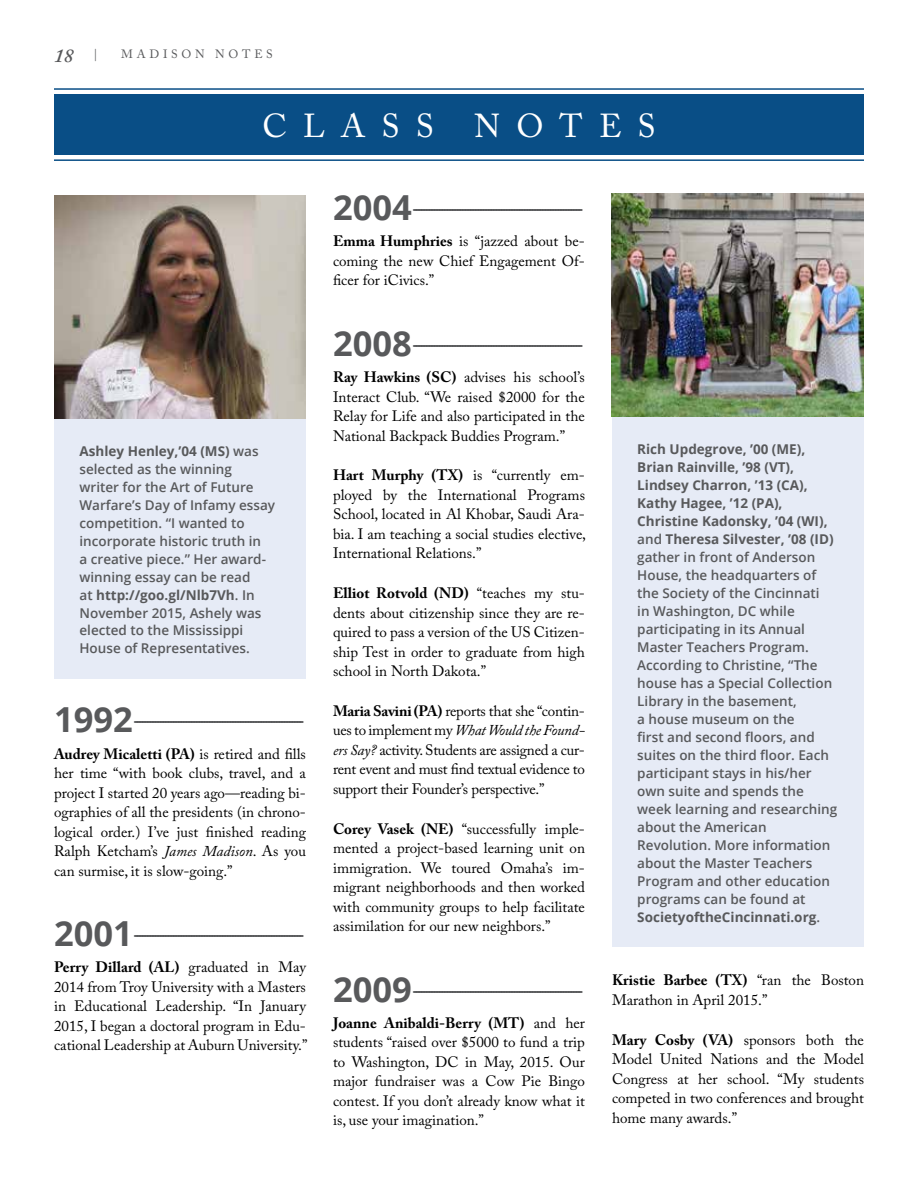
<style>
.page{position:relative;width:918px;height:1188px;background:#fff}
.page>*{position:absolute;margin:0;border:0;box-sizing:border-box;transform-origin:0 0}
.t1{font:700 34.5px "Open Sans";color:#58595b}
.t2{font:33px "Adobe Caslon Pro";letter-spacing:.49em;color:#fff}
.t3{font:italic 600 19.5px "Adobe Caslon Pro";color:#58595b}
.t4{font:15px/19.5px "Adobe Caslon Pro";color:#000;text-align:justify}
.t5{font:700 15px "Open Sans";color:#58595b}
.t6{font:600 13.5px/18px "Open Sans";color:#58595b}
.t7{font:12px "Adobe Caslon Pro";letter-spacing:.315em;color:#58595b}
.s1{font-weight:700}
.s2{font-style:italic}
</style>
<div class="page">
<div style="left:54px;top:94px;width:810px;height:61px;background:#094e86"></div>
<hr style="left:54px;top:88px;width:810px;height:2px;background:#094e86">
<hr style="left:54px;top:159px;width:810px;height:2px;background:#094e86">
<div style="left:54px;top:418px;width:252px;height:261px;background:#e6ebf6"></div>
<div style="left:612px;top:416px;width:252px;height:531px;background:#e6ebf6"></div>
<img style="left:54px;top:195px;width:252px;height:223px">
<img style="left:612px;top:193px;width:252px;height:223px">
<h3 class="t3" style="left:54px;top:44px;width:21px">18</h3>
<p class="t7" style="left:93px;top:47px;width:6px">|</p>
<p class="t7" style="left:121px;top:47px;width:153px">MADISON NOTES</p>
<h2 class="t2" style="left:262px;top:106px;width:395px">CLASS NOTES</h2>
<h1 class="t1" style="left:333px;top:183px;width:80px">2004</h1>
<p class="t5" style="left:413px;top:198px;width:171px">-----------------------------------------------------------------</p>
<p class="t4" style="left:333px;top:231px;width:253px"><span class="s1">Emma Humphries</span> is “jazzed about be&shy;coming the new Chief Engagement Of&shy;ficer for iCivics.”</p>
<h1 class="t1" style="left:333px;top:319px;width:80px">2008</h1>
<p class="t5" style="left:413px;top:334px;width:171px">-----------------------------------------------------------------</p>
<p class="t4" style="left:333px;top:367px;width:253px"><span class="s1">Ray Hawkins (SC)</span> advises his school’s Interact Club. “We raised $2000 for the Relay for Life and also participated in the National Backpack Buddies Program.”</p>
<p class="t4" style="left:333px;top:465px;width:255px"><span class="s1">Hart Murphy (TX)</span> is “currently em&shy;ployed by the International Programs School, located in Al Khobar, Saudi Ara&shy;bia. I am teaching a social studies elective, International Relations.”</p>
<p class="t4" style="left:333px;top:583px;width:254px"><span class="s1">Elliot Rotvold (ND)</span> “teaches my stu&shy;dents about citizenship since they are re&shy;quired to pass a version of the US Citizen&shy;ship Test in order to graduate from high school in North Dakota.”</p>
<p class="t4" style="left:333px;top:701px;width:254px"><span class="s1">Maria Savini (PA)</span> reports that she “contin&shy;ues to implement my <span class="s2">What Would the Found&shy;ers Say?</span> activity. Students are assigned a cur&shy;rent event and must find textual evidence to support their Founder’s perspective.”</p>
<p class="t4" style="left:333px;top:819px;width:254px"><span class="s1">Corey Vasek (NE)</span> “successfully imple&shy;mented a project-based learning unit on immigration. We toured Omaha’s im&shy;migrant neighborhoods and then worked with community groups to help facilitate assimilation for our new neighbors.”</p>
<p class="t6" style="left:80px;top:441px;width:197px"><span class="s1">Ashley Henley,’04 (MS)</span> was selected as the winning<br>writer for the Art of Future<br>Warfare’s Day of Infamy essay competition. “I wanted to incorporate historic truth in<br>a creative piece.” Her award&shy;winning essay can be read<br>at <span class="s1">http://goo.gl/Nlb7Vh</span>. In<br>November 2015, Ashely was elected to the Mississippi<br>House of Representatives.</p>
<p class="t6" style="left:637px;top:440px;width:201px"><span class="s1">Rich Updegrove, ’00 (ME),<br>Brian Rainville, ’98 (VT),<br>Lindsey Charron, ’13 (CA),<br>Kathy Hagee, ’12 (PA),<br>Christine Kadonsky, ’04 (WI), </span>and <span class="s1">Theresa Silvester, ’08 (ID) </span>gather in front of Anderson<br>House, the headquarters of the Society of the Cincinnati<br>in Washington, DC while participating in its Annual<br>Master Teachers Program.<br>According to Christine, “The house has a Special Collection<br>Library in the basement,<br>a house museum on the<br>first and second floors, and suites on the third floor. Each participant stays in his/her own suite and spends the week learning and researching about the American<br>Revolution. More information about the Master Teachers<br>Program and other education programs can be found at<br><span class="s1">SocietyoftheCincinnati.org</span>.</p>
<h1 class="t1" style="left:54px;top:696px;width:80px">1992</h1>
<p class="t5" style="left:134px;top:710px;width:171px">-----------------------------------------------------------------</p>
<p class="t4" style="left:54px;top:744px;width:254px"><span class="s1">Audrey Micaletti (PA)</span> is retired and fills her time “with book clubs, travel, and a project I started 20 years ago—reading bi&shy;ographies of all the presidents (in chrono&shy;logical order.) I’ve just finished reading Ralph Ketcham’s <span class="s2">James Madison</span>. As you can surmise, it is slow-going.”</p>
<h1 class="t1" style="left:54px;top:909px;width:80px">2001</h1>
<p class="t5" style="left:134px;top:924px;width:171px">-----------------------------------------------------------------</p>
<p class="t4" style="left:54px;top:958px;width:255px"><span class="s1">Perry Dillard (AL)</span> graduated in May 2014 from Troy University with a Masters in Educational Leadership. “In January 2015, I began a doctoral program in Edu&shy;cational Leadership at Auburn University.”</p>
<p class="t4" style="left:612px;top:970px;width:253px"><span class="s1">Kristie Barbee (TX)</span> “ran the Boston<br>Marathon in April 2015.”</p>
<p class="t4" style="left:612px;top:1030px;width:254px"><span class="s1">Mary Cosby (VA)</span> sponsors both the Model United Nations and the Model Congress at her school. “My students competed in two conferences and brought home many awards.”</p>
<h1 class="t1" style="left:333px;top:965px;width:80px">2009</h1>
<p class="t5" style="left:413px;top:979px;width:171px">-----------------------------------------------------------------</p>
<p class="t4" style="left:333px;top:1013px;width:254px"><span class="s1">Joanne Anibaldi-Berry (MT)</span> and her students “raised over $5000 to fund a trip to Washington, DC in May, 2015. Our major fundraiser was a Cow Pie Bingo contest. If you don’t already know what it is, use your imagination.”</p>
</div>
